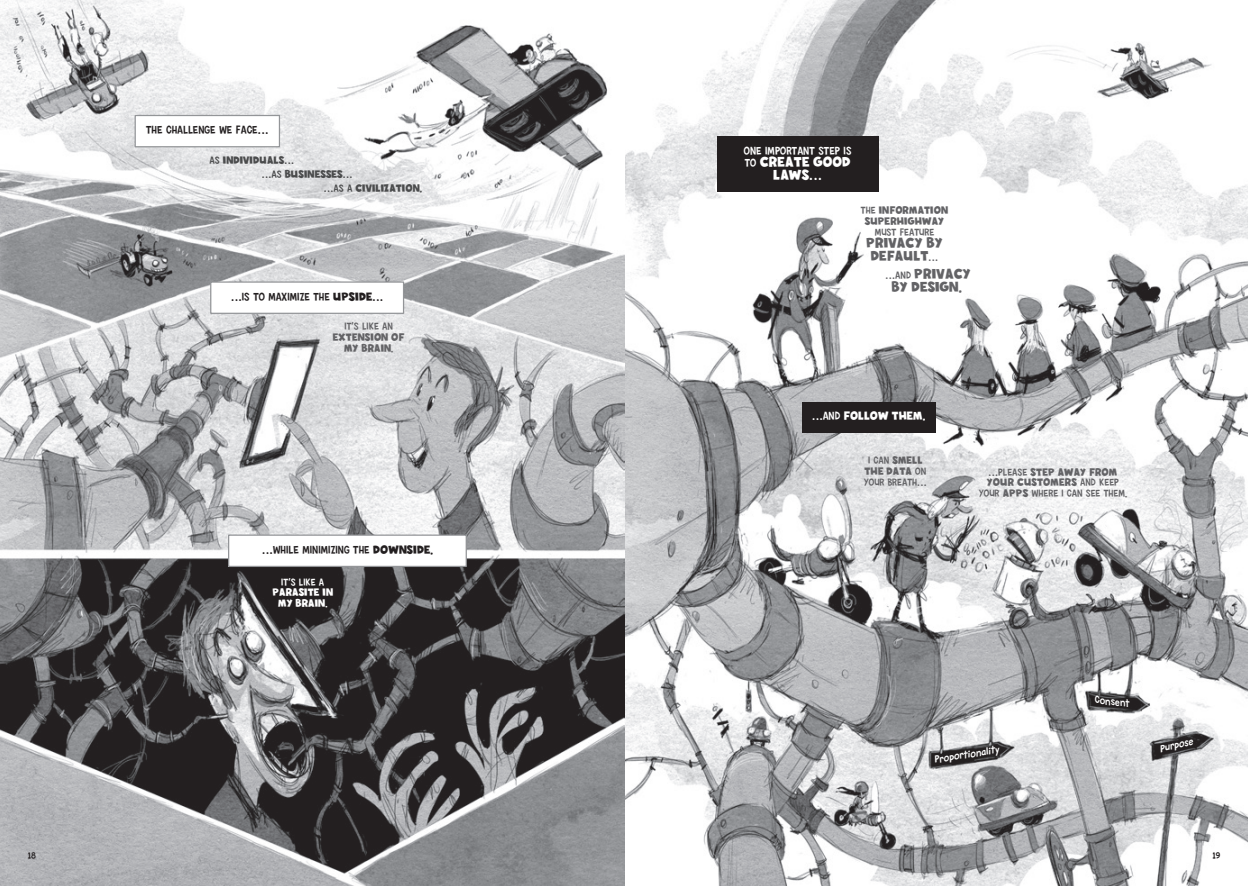
<style>
.page{position:relative;width:1248px;height:886px;background:#fff}
.page>*{position:absolute;margin:0;border:0;box-sizing:border-box;transform-origin:0 0}
.speech{font:700 15px/12.5px "Calculus";color:#636366;text-align:center}
.narrator{font:700 15px/12.5px "Calculus";color:#fff;text-align:center}
.narrator-2{font:500 12.5px "Calculus";color:#231f20}
.narrator-3{font:500 12.5px "Calculus";color:#fff}
.narrator-4{font:700 12.5px "Calculus";color:#fff}
.speech-2{font:500 11.25px/10.6px "Calculus";color:#636366;text-align:center}
.speech-3{font:700 11.25px/10.6px "Calculus";color:#636366;text-align:center}
.speech-4{font:700 11.25px "Calculus";color:#4b4c4d}
.speech-5{font:700 11.25px/10.6px "Calculus";color:#fff;text-align:center}
.speech-6{font:italic 500 11.25px "Calculus";color:#fff}
.speech-7{font:500 11.25px "Calculus";color:#fff}
.t1{font:500 10px "Calculus";color:#231f20}
.s1{font-weight:500}
.s2{font-weight:700}
.s3{font-weight:500;font-size:12.5px}
.s4{font-weight:500;font-size:11.25px}
</style>
<div class="page">
<img style="left:0;top:0;width:1247px;height:886px">
<div style="left:135px;top:115px;width:144px;height:32px;background:#fff"></div>
<div style="left:135px;top:115px;width:145px;height:32px;border:1px solid #939598"></div>
<div style="left:211px;top:282px;width:192px;height:31px;background:#fff"></div>
<div style="left:210px;top:281px;width:194px;height:33px;border:1px solid #939598"></div>
<div style="left:229px;top:535px;width:237px;height:31px;background:#fff"></div>
<div style="left:228px;top:534px;width:239px;height:33px;border:1px solid #939598"></div>
<div style="left:717px;top:137px;width:161px;height:55px;background:#231f20"></div>
<div style="left:801px;top:402px;width:134px;height:30px;background:#231f20"></div>
<p class="narrator-2" style="left:146px;top:122px;width:124px">THE CHALLENGE WE FACE…</p>
<p class="speech-4" style="left:209px;top:153px;width:86px"><span class="s1">AS</span> INDIVIDUALS<span class="s1">…</span></p>
<p class="speech-4" style="left:262px;top:167px;width:92px"><span class="s1">…AS</span> BUSINESSES<span class="s1">…</span></p>
<p class="speech-4" style="left:324px;top:182px;width:100px"><span class="s1">…AS A</span> CIVILIZATION.</p>
<p class="narrator-2" style="left:231px;top:288px;width:154px">…IS TO MAXIMIZE THE <span class="s2">UPSIDE</span>…</p>
<p class="speech-3" style="left:333px;top:321px;width:73px"><span class="s1">IT’S LIKE AN<br></span>EXTENSION OF<br>MY BRAIN<span class="s1">.</span></p>
<p class="narrator-2" style="left:262px;top:541px;width:172px">…WHILE MINIMIZING THE <span class="s2">DOWNSIDE.</span></p>
<p class="speech-5" style="left:272px;top:577px;width:62px"><span class="s1">IT’S LIKE A<br></span>PARASITE IN<br>MY BRAIN<span class="s1">.</span></p>
<p class="narrator-3" style="left:743px;top:142px;width:109px">ONE IMPORTANT STEP IS</p>
<p class="narrator" style="left:744px;top:156px;width:108px"><span class="s3">TO</span> CREATE GOOD<br>LAWS<span class="s1">…</span></p>
<p class="speech-3" style="left:860px;top:205px;width:89px"><span class="s1">THE</span> INFORMATION<br>SUPERHIGHWAY<br><span class="s1">MUST FEATURE</span></p>
<p class="speech" style="left:866px;top:237px;width:78px">PRIVACY BY<br>DEFAULT<span class="s4">…</span></p>
<p class="speech" style="left:885px;top:268px;width:87px"><span class="s4">…AND</span> PRIVACY<br>BY DESIGN.</p>
<p class="narrator-4" style="left:812px;top:408px;width:115px"><span class="s1">…AND</span> FOLLOW THEM.</p>
<p class="speech-2" style="left:863px;top:455px;width:65px">I CAN <span class="s2">SMELL<br>THE DATA</span> ON<br>YOUR BREATH…</p>
<p class="speech-2" style="left:978px;top:466px;width:150px">…PLEASE <span class="s2">STEP AWAY FROM<br>YOUR CUSTOMERS</span> AND KEEP<br>YOUR <span class="s2">APPS</span> WHERE I CAN SEE THEM.</p>
<p class="speech-6" style="left:933px;top:752px;width:67px;rotate:-9deg">Proportionality</p>
<p class="speech-7" style="left:1095px;top:692px;width:36px;rotate:6deg">Consent</p>
<p class="speech-6" style="left:1157px;top:742px;width:35px;rotate:-13deg">Purpose</p>
<p class="t1" style="left:27px;top:849px;width:10px">18</p>
<p class="t1" style="left:1212px;top:849px;width:10px">19</p>
</div>
